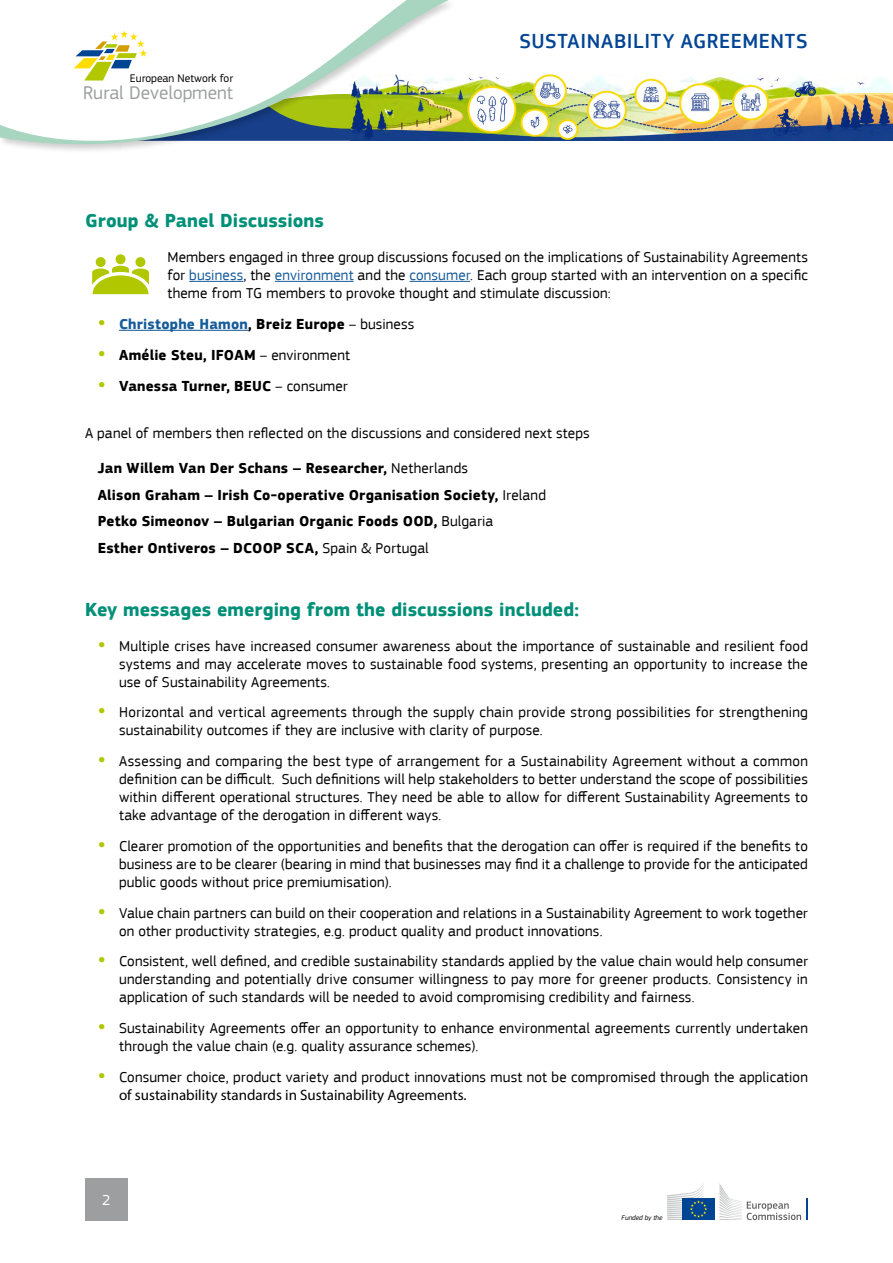
<style>
.page{position:relative;width:893px;height:1263px;background:#fff}
.page>*{position:absolute;margin:0;border:0;box-sizing:border-box;transform-origin:0 0}
.t1{font:500 21px "EC Square Sans Pro";letter-spacing:.03em;color:#004494}
.t2{font:700 19.5px "EC Square Sans Pro";letter-spacing:.005em;color:#009078}
.t3{font:19.2px "EC Square Sans Pro";color:#9c9e9f}
.t4{font:15px/18px "EC Square Sans Pro";letter-spacing:.01em;color:#000;text-align:justify}
.t5{font:700 15px/26.5px "EC Square Sans Pro";letter-spacing:.015em;color:#000}
.t6{font:15px "Myriad Pro";color:#000}
.t7{font:700 15px "EC Square Sans Pro";letter-spacing:.015em;color:#165b9a}
.t8{font:15px "EC Square Sans Pro";color:#fff}
.t9{font:11.55px "EC Square Sans Pro";color:#000}
.t10{font:italic 7.05px "EC Square Sans Pro";color:#000}
.s1{color:#165b9a}
.s2{font-weight:500;font-size:24px;color:#b1c800}
.s3{color:#000}
.s4{font-weight:400;color:#000}
.s5{font-weight:400}
</style>
<div class="page">
<img style="left:458px;top:74px;width:435px;height:67px">
<hr style="left:189px;top:281px;width:54px;height:1px;background:#165b9a">
<hr style="left:275px;top:281px;width:79px;height:1px;background:#165b9a">
<hr style="left:410px;top:281px;width:60px;height:1px;background:#165b9a">
<hr style="left:119px;top:330px;width:129px;height:1px;background:#165b9a">
<div style="left:116px;top:254px;width:10px;height:10px;background:#b1c800;border-radius:50%"></div>
<div style="left:135px;top:257px;width:10px;height:10px;background:#b1c800;border-radius:50%"></div>
<div style="left:96px;top:257px;width:10px;height:10px;background:#b1c800;border-radius:50%"></div>
<svg style="left:92px;top:265px;width:57px;height:29px"></svg>
<hr style="left:806px;top:1198px;width:2px;height:22px;background:#004494">
<svg style="left:719px;top:1183px;width:82px;height:37px"></svg>
<div style="left:682px;top:1198px;width:33px;height:22px;background:#004494"></div>
<svg style="left:667px;top:1183px;width:40px;height:37px"></svg>
<div style="left:0;top:0;width:458px;height:154px;background:#000;opacity:.2"></div>
<img style="left:407px;top:0;width:42px;height:146px">
<svg style="left:0;top:0;width:407px;height:154px"></svg>
<svg style="left:47px;top:30px;width:379px;height:111px"></svg>
<div style="left:85px;top:1178px;width:43px;height:42px;background:#9c9e9f"></div>
<p class="t9" style="left:130px;top:72px;width:105px">European Network for</p>
<p class="t3" style="left:83px;top:82px;width:151px">Rural Development</p>
<h1 class="t1" style="left:520px;top:28px;width:290px">SUSTAINABILITY AGREEMENTS</h1>
<h2 class="t2" style="left:85px;top:209px;width:241px">Group &amp; Panel Discussions</h2>
<p class="t4" style="left:167px;top:248px;width:642px">Members engaged in three group discussions focused on the implications of Sustainability Agreements for <span class="s1">business</span>, the <span class="s1">environment</span> and the <span class="s1">consumer</span>. Each group started with an intervention on a specific theme from TG members to provoke thought and stimulate discussion:</p>
<p class="t7" style="left:98px;top:315px;width:318px"><span class="s2">•</span> Christophe Hamon<span class="s3">, Breiz Europe</span> <span class="s4">– business</span></p>
<p class="t5" style="left:98px;top:342px;width:254px"><span class="s2">•</span> Amélie Steu, IFOAM <span class="s5">– environment</span></p>
<p class="t5" style="left:98px;top:373px;width:251px"><span class="s2">•</span> Vanessa Turner, BEUC <span class="s5">– consumer</span></p>
<p class="t4" style="left:85px;top:424px;width:506px">A panel of members then reflected on the discussions and considered next steps</p>
<p class="t5" style="left:98px;top:456px;width:450px">Jan Willem Van Der Schans – Researcher, <span class="s5">Netherlands<br></span>Alison Graham – Irish Co-operative Organisation Society, <span class="s5">Ireland </span>Petko Simeonov – Bulgarian Organic Foods OOD, <span class="s5">Bulgaria<br></span>Esther Ontiveros – DCOOP SCA, <span class="s5">Spain &amp; Portugal</span></p>
<h2 class="t2" style="left:85px;top:597px;width:496px">Key messages emerging from the discussions included:</h2>
<p class="t4" style="left:119px;top:637px;width:690px;text-indent:-21px"><span class="s2">•</span> Multiple crises have increased consumer awareness about the importance of sustainable and resilient food systems and may accelerate moves to sustainable food systems, presenting an opportunity to increase the use of Sustainability Agreements.</p>
<p class="t4" style="left:119px;top:703px;width:690px;text-indent:-21px"><span class="s2">•</span> Horizontal and vertical agreements through the supply chain provide strong possibilities for strengthening sustainability outcomes if they are inclusive with clarity of purpose.</p>
<p class="t4" style="left:119px;top:752px;width:690px;text-indent:-21px"><span class="s2">•</span> Assessing and comparing the best type of arrangement for a Sustainability Agreement without a common definition can be difficult. Such definitions will help stakeholders to better understand the scope of possibilities within different operational structures. They need be able to allow for different Sustainability Agreements to take advantage of the derogation in different ways.</p>
<p class="t4" style="left:119px;top:837px;width:690px;text-indent:-21px"><span class="s2">•</span> Clearer promotion of the opportunities and benefits that the derogation can offer is required if the benefits to business are to be clearer (bearing in mind that businesses may find it a challenge to provide for the anticipated public goods without price premiumisation).</p>
<p class="t4" style="left:119px;top:904px;width:690px;text-indent:-21px"><span class="s2">•</span> Value chain partners can build on their cooperation and relations in a Sustainability Agreement to work together on other productivity strategies, e.g. product quality and product innovations.</p>
<p class="t4" style="left:119px;top:952px;width:690px;text-indent:-21px"><span class="s2">•</span> Consistent, well defined, and credible sustainability standards applied by the value chain would help consumer understanding and potentially drive consumer willingness to pay more for greener products. Consistency in application of such standards will be needed to avoid compromising credibility and fairness.</p>
<p class="t4" style="left:119px;top:1019px;width:690px;text-indent:-21px"><span class="s2">•</span> Sustainability Agreements offer an opportunity to enhance environmental agreements currently undertaken through the value chain (e.g. quality assurance schemes).</p>
<p class="t4" style="left:98px;top:1068px;width:712px"><span class="s2">•</span> Consumer choice, product variety and product innovations must not be compromised through the application</p>
<p class="t6" style="left:119px;top:1085px;width:349px">of sustainability standards in Sustainability Agreements.</p>
<p class="t8" style="left:102px;top:1191px;width:10px">2</p>
<p class="t10" style="left:621px;top:1213px;width:43px">Funded by the</p>
</div>
